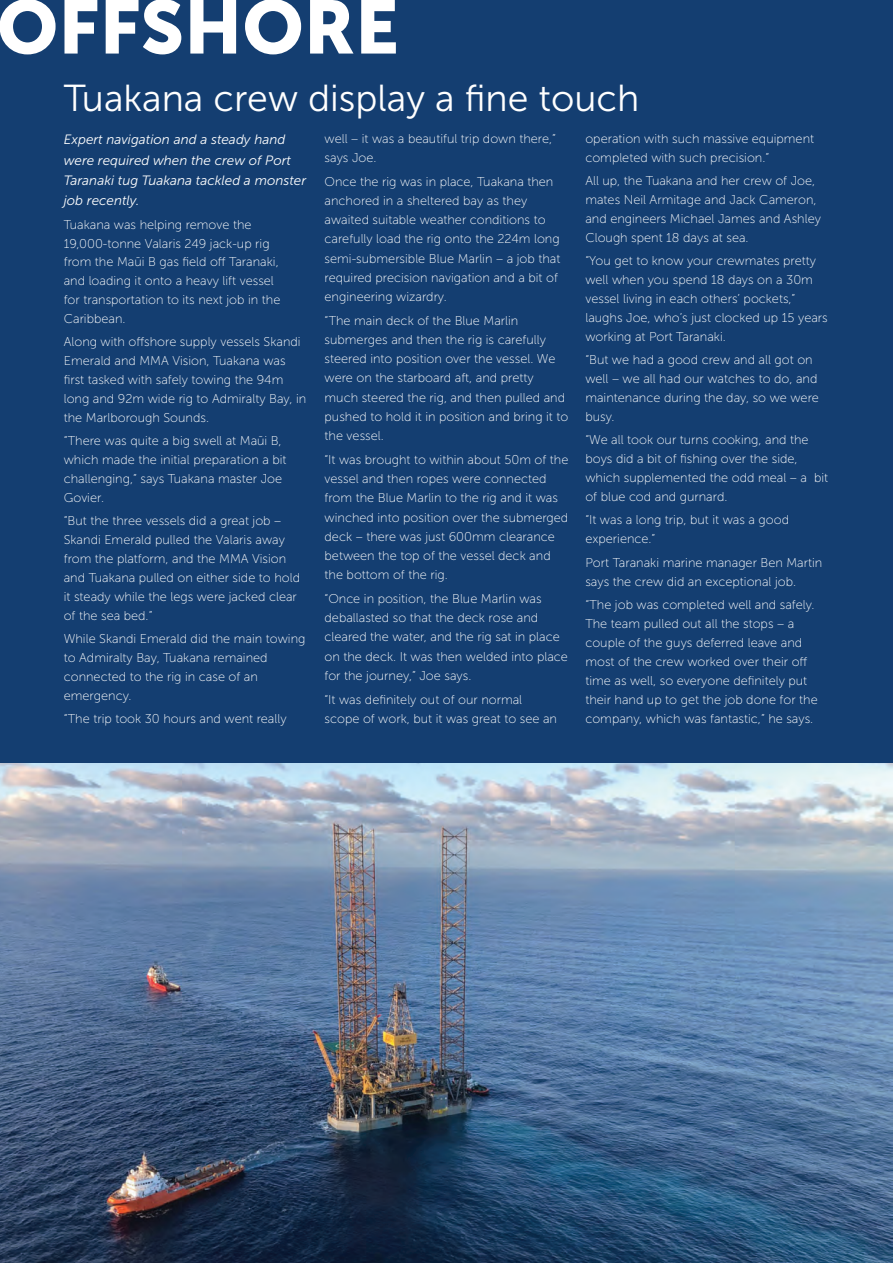
<style>
.page{position:relative;width:893px;height:1263px;background:#fff}
.page>*{position:absolute;margin:0;border:0;box-sizing:border-box;transform-origin:0 0}
.t1{font:75px "Museo Sans 900";color:#fff}
.t2{font:37.5px "Museo Sans 300";color:#fff}
.t3{font:italic 13.5px/20.4px "Museo Sans 300";color:#fff}
.t4{font:12.75px/18.9px "Museo Sans 100";color:#fff}
</style>
<div class="page">
<div style="left:0;top:0;width:893px;height:829px;background:#143e71"></div>
<img style="left:0;top:763px;width:893px;height:500px">
<h1 class="t1" style="left:-3px;top:-15px;width:404px">OFFSHORE</h1>
<h2 class="t2" style="left:64px;top:78px;width:577px">Tuakana crew display a fine touch</h2>
<p class="t3" style="left:64px;top:129px;width:244px">Expert navigation and a steady hand were required when the crew of Port<br>Taranaki tug Tuakana tackled a monster job recently.</p>
<p class="t4" style="left:64px;top:215px;width:218px">Tuakana was helping remove the<br>19,000-tonne Valaris 249 jack-up rig from the Maūi B gas field off Taranaki, and loading it onto a heavy lift vessel for transportation to its next job in the<br>Caribbean.</p>
<p class="t4" style="left:64px;top:333px;width:244px">Along with offshore supply vessels Skandi Emerald and MMA Vision, Tuakana was first tasked with safely towing the 94m long and 92m wide rig to Admiralty Bay, in the Marlborough Sounds.</p>
<p class="t4" style="left:64px;top:431px;width:224px">“There was quite a big swell at Maūi B, which made the initial preparation a bit challenging,” says Tuakana master Joe<br>Govier.</p>
<p class="t4" style="left:64px;top:511px;width:238px">“But the three vessels did a great job – Skandi Emerald pulled the Valaris away from the platform, and the MMA Vision and Tuakana pulled on either side to hold it steady while the legs were jacked clear of the sea bed.”</p>
<p class="t4" style="left:64px;top:629px;width:243px">While Skandi Emerald did the main towing to Admiralty Bay, Tuakana remained connected to the rig in case of an emergency.</p>
<p class="t4" style="left:64px;top:709px;width:224px">“The trip took 30 hours and went really</p>
<p class="t4" style="left:585px;top:129px;width:230px">operation with such massive equipment completed with such precision.”</p>
<p class="t4" style="left:585px;top:171px;width:237px">All up, the Tuakana and her crew of Joe, mates Neil Armitage and Jack Cameron, and engineers Michael James and Ashley Clough spent 18 days at sea.</p>
<p class="t4" style="left:585px;top:251px;width:244px">“You get to know your crewmates pretty well when you spend 18 days on a 30m vessel living in each others’ pockets,” laughs Joe, who’s just clocked up 15 years working at Port Taranaki.</p>
<p class="t4" style="left:585px;top:350px;width:235px">“But we had a good crew and all got on well – we all had our watches to do, and maintenance during the day, so we were busy.</p>
<p class="t4" style="left:585px;top:430px;width:244px">“We all took our turns cooking, and the boys did a bit of fishing over the side, which supplemented the odd meal – a bit of blue cod and gurnard.</p>
<p class="t4" style="left:585px;top:511px;width:205px">“It was a long trip, but it was a good experience.”</p>
<p class="t4" style="left:585px;top:553px;width:238px">Port Taranaki marine manager Ben Martin says the crew did an exceptional job.</p>
<p class="t4" style="left:585px;top:595px;width:234px">“The job was completed well and safely.<br>The team pulled out all the stops – a couple of the guys deferred leave and most of the crew worked over their off time as well, so everyone definitely put their hand up to get the job done for the company, which was fantastic,” he says.</p>
<p class="t4" style="left:325px;top:129px;width:233px">well – it was a beautiful trip down there,” says Joe.</p>
<p class="t4" style="left:325px;top:172px;width:237px">Once the rig was in place, Tuakana then anchored in a sheltered bay as they awaited suitable weather conditions to carefully load the rig onto the 224m long semi-submersible Blue Marlin – a job that required precision navigation and a bit of engineering wizardry.</p>
<p class="t4" style="left:325px;top:311px;width:245px">“The main deck of the Blue Marlin submerges and then the rig is carefully steered into position over the vessel. We were on the starboard aft, and pretty much steered the rig, and then pulled and pushed to hold it in position and bring it to the vessel.</p>
<p class="t4" style="left:325px;top:450px;width:245px">“It was brought to within about 50m of the vessel and then ropes were connected from the Blue Marlin to the rig and it was winched into position over the submerged deck – there was just 600mm clearance between the top of the vessel deck and the bottom of the rig.</p>
<p class="t4" style="left:325px;top:589px;width:245px">“Once in position, the Blue Marlin was deballasted so that the deck rose and cleared the water, and the rig sat in place on the deck. It was then welded into place for the journey,” Joe says.</p>
<p class="t4" style="left:325px;top:690px;width:234px">“It was definitely out of our normal scope of work, but it was great to see an</p>
</div>
